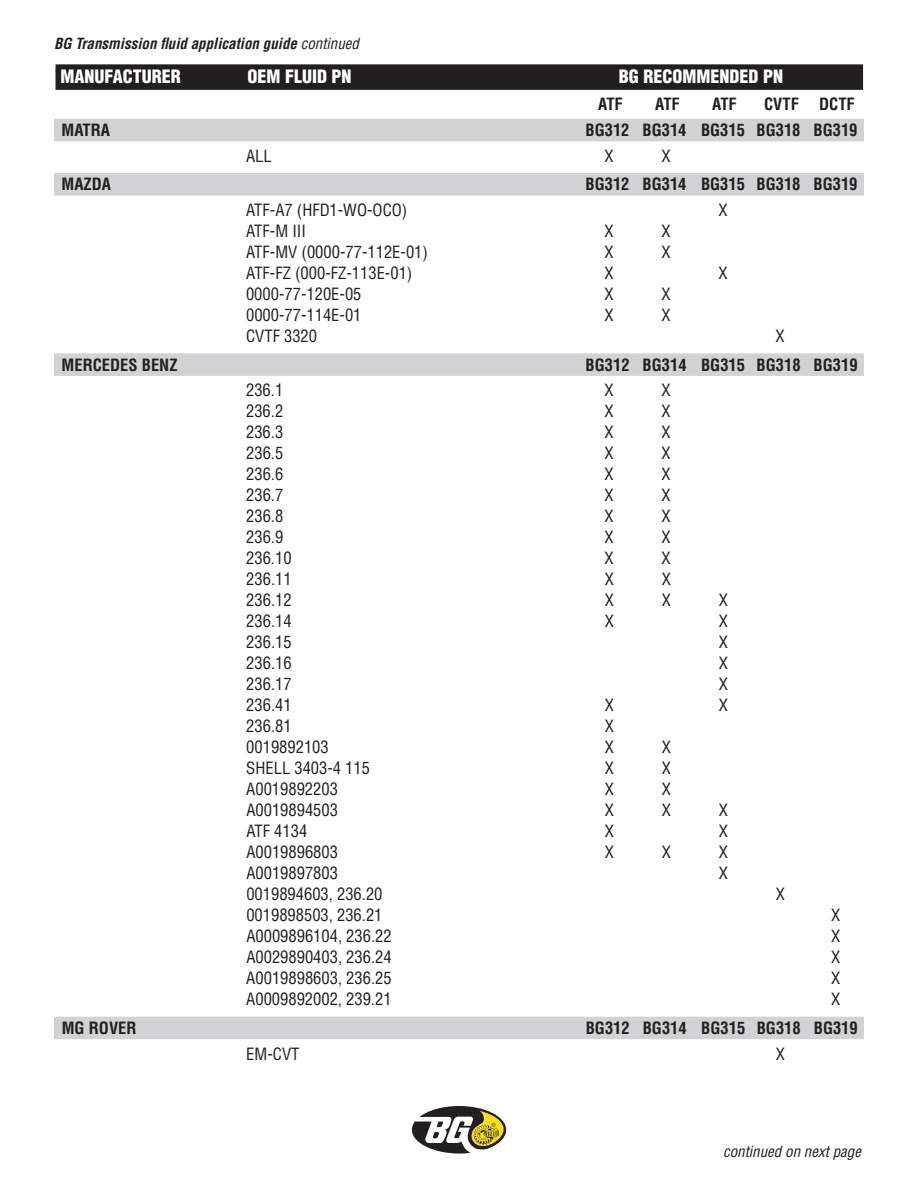
<style>
.page{position:relative;width:918px;height:1188px;background:#fff}
.page>*{position:absolute;margin:0;border:0;box-sizing:border-box;transform-origin:0 0}
.t1{font:900 condensed 18px "Helvetica LT Pro";color:#fff}
.t2{font:condensed 16.5px "Helvetica LT Pro";color:#231f20}
.t3{font:700 condensed 16.5px "Helvetica LT Pro";color:#231f20}
.t4{font:italic 700 condensed 15px "Helvetica LT Pro";color:#231f20}
.t5{font:italic condensed 15px "Helvetica LT Pro";color:#231f20}
.s1{font-weight:400}
.s2{color:#231f20}
</style>
<div class="page">
<div style="left:56px;top:64px;width:807px;height:26px;background:#231f20"></div>
<svg style="left:412px;top:1106px;width:94px;height:48px"></svg>
<div style="left:54px;top:119px;width:810px;height:22px;background:#d1d2d4"></div>
<div style="left:54px;top:173px;width:810px;height:23px;background:#d1d2d4"></div>
<div style="left:54px;top:353px;width:810px;height:23px;background:#d1d2d4"></div>
<div style="left:54px;top:1017px;width:810px;height:22px;background:#d1d2d4"></div>
<p class="t4" style="left:54px;top:34px;width:307px">BG Transmission fluid application guide <span class="s1">continued</span></p>
<p class="t1" style="left:56px;top:65px;width:127px"><span class="s2">I</span>MANUFACTURER</p>
<p class="t1" style="left:248px;top:65px;width:106px">OEM FLUID PN</p>
<p class="t1" style="left:619px;top:65px;width:246px">BG RECOMMENDED PN<span class="s2">XXXXXXXX</span></p>
<p class="t3" style="left:598px;top:93px;width:26px">ATF</p>
<p class="t3" style="left:655px;top:93px;width:26px">ATF</p>
<p class="t3" style="left:712px;top:93px;width:26px">ATF</p>
<p class="t3" style="left:764px;top:93px;width:92px">CVTF DCTF</p>
<p class="t3" style="left:62px;top:119px;width:50px">MATRA</p>
<p class="t3" style="left:586px;top:119px;width:274px">BG312 BG314 BG315 BG318 BG319</p>
<p class="t2" style="left:246px;top:145px;width:27px">ALL</p>
<p class="t2" style="left:604px;top:145px;width:11px">X</p>
<p class="t2" style="left:661px;top:145px;width:11px">X</p>
<p class="t3" style="left:62px;top:173px;width:51px">MAZDA</p>
<p class="t3" style="left:586px;top:173px;width:274px">BG312 BG314 BG315 BG318 BG319</p>
<p class="t2" style="left:246px;top:199px;width:163px">ATF-A7 (HFD1-WO-OCO)</p>
<p class="t2" style="left:718px;top:199px;width:11px">X</p>
<p class="t2" style="left:246px;top:220px;width:62px">ATF-M III</p>
<p class="t2" style="left:604px;top:220px;width:11px">X</p>
<p class="t2" style="left:661px;top:220px;width:11px">X</p>
<p class="t2" style="left:246px;top:241px;width:183px">ATF-MV (0000-77-112E-01)</p>
<p class="t2" style="left:604px;top:241px;width:11px">X</p>
<p class="t2" style="left:661px;top:241px;width:11px">X</p>
<p class="t2" style="left:246px;top:263px;width:168px">ATF-FZ (000-FZ-113E-01)</p>
<p class="t2" style="left:604px;top:263px;width:11px">X</p>
<p class="t2" style="left:718px;top:263px;width:11px">X</p>
<p class="t2" style="left:246px;top:284px;width:117px">0000-77-120E-05</p>
<p class="t2" style="left:604px;top:284px;width:11px">X</p>
<p class="t2" style="left:661px;top:284px;width:11px">X</p>
<p class="t2" style="left:246px;top:305px;width:117px">0000-77-114E-01</p>
<p class="t2" style="left:605px;top:305px;width:11px">X</p>
<p class="t2" style="left:662px;top:305px;width:11px">X</p>
<p class="t2" style="left:246px;top:326px;width:73px">CVTF 3320</p>
<p class="t2" style="left:776px;top:326px;width:11px">X</p>
<p class="t3" style="left:62px;top:354px;width:117px">MERCEDES BENZ</p>
<p class="t3" style="left:586px;top:354px;width:274px">BG312 BG314 BG315 BG318 BG319</p>
<p class="t2" style="left:246px;top:380px;width:39px">236.1</p>
<p class="t2" style="left:605px;top:380px;width:11px">X</p>
<p class="t2" style="left:662px;top:380px;width:11px">X</p>
<p class="t2" style="left:246px;top:401px;width:39px">236.2</p>
<p class="t2" style="left:605px;top:401px;width:11px">X</p>
<p class="t2" style="left:662px;top:401px;width:11px">X</p>
<p class="t2" style="left:246px;top:422px;width:39px">236.3</p>
<p class="t2" style="left:605px;top:422px;width:11px">X</p>
<p class="t2" style="left:662px;top:422px;width:11px">X</p>
<p class="t2" style="left:246px;top:443px;width:39px">236.5</p>
<p class="t2" style="left:605px;top:443px;width:11px">X</p>
<p class="t2" style="left:662px;top:443px;width:11px">X</p>
<p class="t2" style="left:246px;top:464px;width:39px">236.6</p>
<p class="t2" style="left:605px;top:464px;width:11px">X</p>
<p class="t2" style="left:662px;top:464px;width:11px">X</p>
<p class="t2" style="left:246px;top:485px;width:39px">236.7</p>
<p class="t2" style="left:605px;top:485px;width:11px">X</p>
<p class="t2" style="left:662px;top:485px;width:11px">X</p>
<p class="t2" style="left:246px;top:506px;width:39px">236.8</p>
<p class="t2" style="left:605px;top:506px;width:11px">X</p>
<p class="t2" style="left:662px;top:506px;width:11px">X</p>
<p class="t2" style="left:246px;top:527px;width:39px">236.9</p>
<p class="t2" style="left:605px;top:527px;width:11px">X</p>
<p class="t2" style="left:662px;top:527px;width:11px">X</p>
<p class="t2" style="left:246px;top:548px;width:47px">236.10</p>
<p class="t2" style="left:605px;top:548px;width:11px">X</p>
<p class="t2" style="left:662px;top:548px;width:11px">X</p>
<p class="t2" style="left:246px;top:569px;width:47px">236.11</p>
<p class="t2" style="left:605px;top:569px;width:11px">X</p>
<p class="t2" style="left:662px;top:569px;width:11px">X</p>
<p class="t2" style="left:246px;top:590px;width:47px">236.12</p>
<p class="t2" style="left:605px;top:590px;width:11px">X</p>
<p class="t2" style="left:662px;top:590px;width:11px">X</p>
<p class="t2" style="left:719px;top:590px;width:11px">X</p>
<p class="t2" style="left:246px;top:611px;width:47px">236.14</p>
<p class="t2" style="left:605px;top:611px;width:11px">X</p>
<p class="t2" style="left:719px;top:611px;width:11px">X</p>
<p class="t2" style="left:246px;top:632px;width:47px">236.15</p>
<p class="t2" style="left:719px;top:632px;width:11px">X</p>
<p class="t2" style="left:246px;top:653px;width:47px">236.16</p>
<p class="t2" style="left:719px;top:653px;width:11px">X</p>
<p class="t2" style="left:246px;top:674px;width:47px">236.17</p>
<p class="t2" style="left:719px;top:674px;width:11px">X</p>
<p class="t2" style="left:246px;top:695px;width:47px">236.41</p>
<p class="t2" style="left:605px;top:695px;width:11px">X</p>
<p class="t2" style="left:719px;top:695px;width:11px">X</p>
<p class="t2" style="left:246px;top:716px;width:47px">236.81</p>
<p class="t2" style="left:605px;top:716px;width:11px">X</p>
<p class="t2" style="left:246px;top:737px;width:84px">0019892103</p>
<p class="t2" style="left:605px;top:737px;width:11px">X</p>
<p class="t2" style="left:662px;top:737px;width:11px">X</p>
<p class="t2" style="left:246px;top:758px;width:125px">SHELL 3403-4 115</p>
<p class="t2" style="left:605px;top:758px;width:11px">X</p>
<p class="t2" style="left:662px;top:758px;width:11px">X</p>
<p class="t2" style="left:246px;top:779px;width:93px">A0019892203</p>
<p class="t2" style="left:605px;top:779px;width:11px">X</p>
<p class="t2" style="left:662px;top:779px;width:11px">X</p>
<p class="t2" style="left:246px;top:800px;width:93px">A0019894503</p>
<p class="t2" style="left:605px;top:800px;width:11px">X</p>
<p class="t2" style="left:662px;top:800px;width:11px">X</p>
<p class="t2" style="left:719px;top:800px;width:11px">X</p>
<p class="t2" style="left:246px;top:821px;width:62px">ATF 4134</p>
<p class="t2" style="left:605px;top:821px;width:11px">X</p>
<p class="t2" style="left:719px;top:821px;width:11px">X</p>
<p class="t2" style="left:246px;top:842px;width:93px">A0019896803</p>
<p class="t2" style="left:605px;top:842px;width:11px">X</p>
<p class="t2" style="left:662px;top:842px;width:11px">X</p>
<p class="t2" style="left:719px;top:842px;width:11px">X</p>
<p class="t2" style="left:246px;top:863px;width:93px">A0019897803</p>
<p class="t2" style="left:719px;top:863px;width:11px">X</p>
<p class="t2" style="left:246px;top:884px;width:138px">0019894603, 236.20</p>
<p class="t2" style="left:776px;top:884px;width:11px">X</p>
<p class="t2" style="left:246px;top:905px;width:138px">0019898503, 236.21</p>
<p class="t2" style="left:831px;top:905px;width:11px">X</p>
<p class="t2" style="left:246px;top:926px;width:147px">A0009896104, 236.22</p>
<p class="t2" style="left:831px;top:926px;width:11px">X</p>
<p class="t2" style="left:246px;top:947px;width:147px">A0029890403, 236.24</p>
<p class="t2" style="left:831px;top:947px;width:11px">X</p>
<p class="t2" style="left:246px;top:968px;width:147px">A0019898603, 236.25</p>
<p class="t2" style="left:831px;top:968px;width:11px">X</p>
<p class="t2" style="left:246px;top:989px;width:147px">A0009892002, 239.21</p>
<p class="t2" style="left:831px;top:989px;width:11px">X</p>
<p class="t3" style="left:62px;top:1017px;width:76px">MG ROVER</p>
<p class="t3" style="left:586px;top:1017px;width:274px">BG312 BG314 BG315 BG318 BG319</p>
<p class="t2" style="left:246px;top:1043px;width:55px">EM-CVT</p>
<p class="t2" style="left:776px;top:1043px;width:11px">X</p>
<p class="t5" style="left:723px;top:1142px;width:139px">continued on next page</p>
</div>
